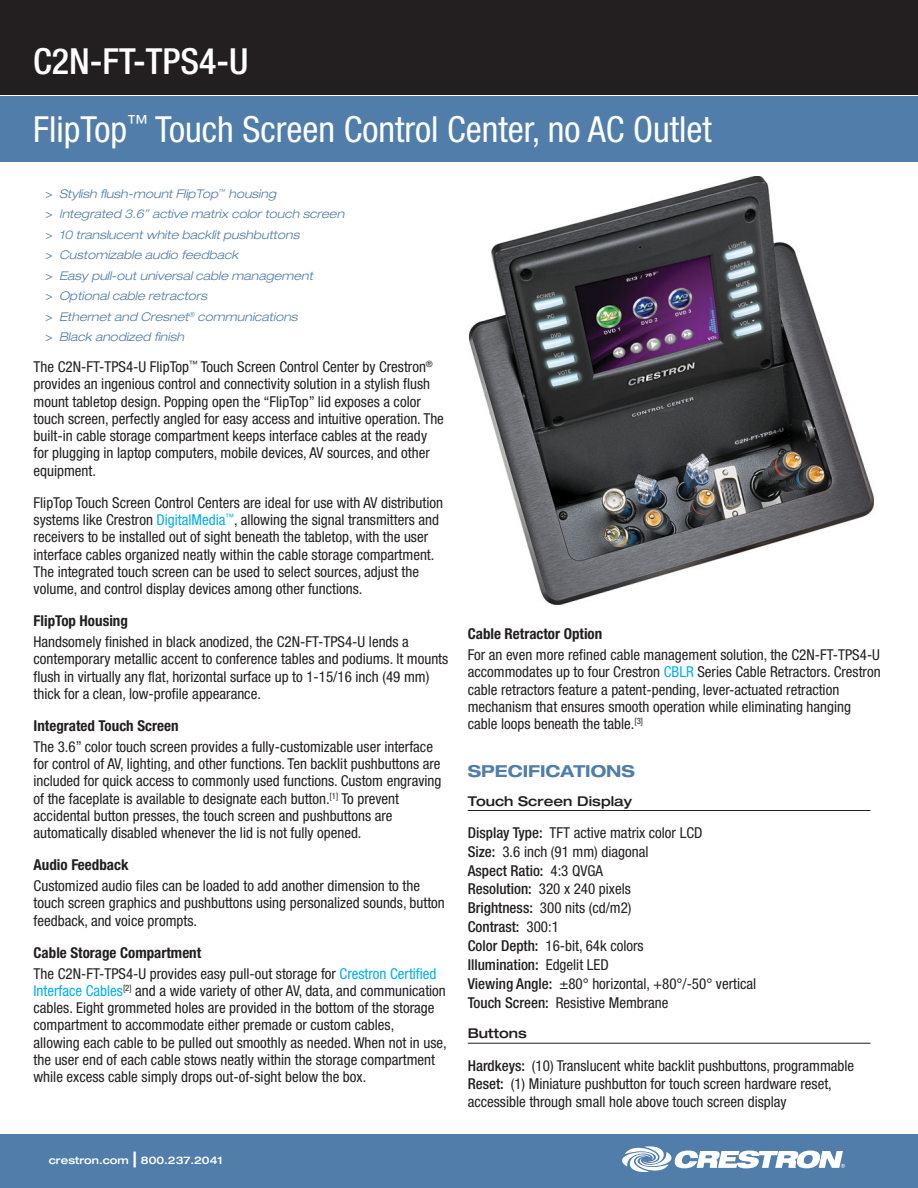
<style>
.page{position:relative;width:918px;height:1188px;background:#fff}
.page>*{position:absolute;margin:0;border:0;box-sizing:border-box;transform-origin:0 0}
.t1{font:condensed 36px "Helvetica Neue LT Std";color:#fff}
.t2{font:500 condensed 36px "Helvetica Neue LT Std";color:#fff}
.SPECIFICATIONS_title{font:700 expanded 16.5px "Helvetica Neue LT Std";color:#517daa}
.spec_description{font:condensed 15px/17.2px "Helvetica Neue LT Std";color:#231f20}
.bold_copy_headings{font:700 condensed 15px "Helvetica Neue LT Std";color:#231f20}
.spec_description-2{font:500 condensed 15px "Helvetica Neue LT Std";color:#231f20}
.spec_header{font:500 expanded 13.5px "Helvetica Neue LT Std";color:#231f20}
.key_features{font:italic 300 expanded 12px "Helvetica Neue LT Std";color:#517daa}
.t3{font:500 expanded 10.5px "Helvetica Neue LT Std";color:#fff}
.s1{font-weight:400;font-style:normal;font-stretch:condensed}
.s2{color:#00aeef}
.s3{font-size:21px}
.s4{font-weight:500}
.s5{font-weight:400}
</style>
<div class="page">
<div style="left:0;top:0;width:918px;height:94px;background:#231f20"></div>
<div style="left:0;top:96px;width:918px;height:65px;background:#517daa"></div>
<div style="left:0;top:1134px;width:918px;height:54px;background:#517daa"></div>
<svg style="left:622px;top:1146px;width:223px;height:26px"></svg>
<img style="left:469px;top:176px;width:405px;height:429px">
<hr style="left:468px;top:810px;width:402px;height:1px;background:#231f20">
<hr style="left:468px;top:1043px;width:402px;height:1px;background:#231f20">
<p class="t2" style="left:33px;top:40px;width:217px">C2N-FT-TPS4-U</p>
<p class="t1" style="left:33px;top:108px;width:680px">FlipTop<sup>™</sup> Touch Screen Control Center, no AC Outlet</p>
<p class="key_features" style="left:46px;top:186px;width:232px"><span class="s1">&gt;</span> Stylish flush-mount FlipTop<sup>™</sup> housing</p>
<p class="key_features" style="left:46px;top:207px;width:300px"><span class="s1">&gt;</span> Integrated 3.6” active matrix color touch screen</p>
<p class="key_features" style="left:46px;top:227px;width:255px"><span class="s1">&gt;</span> 10 translucent white backlit pushbuttons</p>
<p class="key_features" style="left:46px;top:248px;width:194px"><span class="s1">&gt;</span> Customizable audio feedback</p>
<p class="key_features" style="left:46px;top:268px;width:269px"><span class="s1">&gt;</span> Easy pull-out universal cable management</p>
<p class="key_features" style="left:46px;top:289px;width:163px"><span class="s1">&gt;</span> Optional cable retractors</p>
<p class="key_features" style="left:46px;top:309px;width:254px"><span class="s1">&gt;</span> Ethernet and Cresnet<sup>®</sup> communications</p>
<p class="key_features" style="left:46px;top:330px;width:140px"><span class="s1">&gt;</span> Black anodized finish</p>
<p class="spec_description" style="left:34px;top:358px;width:412px">The C2N-FT-TPS4-U FlipTop<sup>™</sup> Touch Screen Control Center by Crestron<sup>® </sup>provides an ingenious control and connectivity solution in a stylish flush mount tabletop design. Popping open the “FlipTop” lid exposes a color touch screen, perfectly angled for easy access and intuitive operation. The built-in cable storage compartment keeps interface cables at the ready for plugging in laptop computers, mobile devices, AV sources, and other equipment.</p>
<p class="spec_description" style="left:34px;top:494px;width:411px">FlipTop Touch Screen Control Centers are ideal for use with AV distribution systems like Crestron <span class="s2">DigitalMedia</span><sup>™</sup>, allowing the signal transmitters and receivers to be installed out of sight beneath the tabletop, with the user interface cables organized neatly within the cable storage compartment.<br>The integrated touch screen can be used to select sources, adjust the volume, and control display devices among other functions.</p>
<p class="bold_copy_headings" style="left:34px;top:612px;width:96px">FlipTop Housing</p>
<p class="spec_description" style="left:34px;top:633px;width:416px">Handsomely finished in black anodized, the C2N-FT-TPS4-U lends a contemporary metallic accent to conference tables and podiums. It mounts flush in virtually any flat, horizontal surface up to 1-15/16 inch (49 mm) thick for a clean, low-profile appearance.</p>
<p class="bold_copy_headings" style="left:34px;top:717px;width:146px">Integrated Touch Screen</p>
<p class="spec_description" style="left:34px;top:738px;width:409px">The 3.6” color touch screen provides a fully-customizable user interface for control of AV, lighting, and other functions. Ten backlit pushbuttons are included for quick access to commonly used functions. Custom engraving of the faceplate is available to designate each button.<sup>[1]</sup> To prevent accidental button presses, the touch screen and pushbuttons are automatically disabled whenever the lid is not fully opened.</p>
<p class="bold_copy_headings" style="left:34px;top:856px;width:96px">Audio Feedback</p>
<p class="spec_description" style="left:34px;top:877px;width:413px">Customized audio files can be loaded to add another dimension to the touch screen graphics and pushbuttons using personalized sounds, button feedback, and voice prompts.</p>
<p class="bold_copy_headings" style="left:34px;top:944px;width:169px">Cable Storage Compartment</p>
<p class="spec_description" style="left:34px;top:965px;width:415px">The C2N-FT-TPS4-U provides easy pull-out storage for <span class="s2">Crestron Certified Interface Cables</span><sup>[2]</sup> and a wide variety of other AV, data, and communication cables. Eight grommeted holes are provided in the bottom of the storage compartment to accommodate either premade or custom cables,<br>allowing each cable to be pulled out smoothly as needed. When not in use, the user end of each cable stows neatly within the storage compartment while excess cable simply drops out-of-sight below the box.</p>
<p class="t3" style="left:49px;top:1153px;width:175px">crestron.com <span class="s3">|</span> 800.237.2041</p>
<p class="bold_copy_headings" style="left:468px;top:625px;width:136px">Cable Retractor Option</p>
<p class="spec_description" style="left:468px;top:646px;width:414px">For an even more refined cable management solution, the C2N-FT-TPS4-U accommodates up to four Crestron <span class="s2">CBLR</span> Series Cable Retractors. Crestron cable retractors feature a patent-pending, lever-actuated retraction mechanism that ensures smooth operation while eliminating hanging cable loops beneath the table.<sup>[3]</sup></p>
<p class="SPECIFICATIONS_title" style="left:468px;top:760px;width:169px">SPECIFICATIONS</p>
<p class="spec_header" style="left:468px;top:792px;width:166px">Touch Screen Display</p>
<p class="spec_description" style="left:468px;top:824px;width:236px"><span class="s4">Display Type:</span> TFT active matrix color LCD</p>
<p class="spec_description" style="left:468px;top:843px;width:182px"><span class="s4">Size:</span> 3.6 inch (91 mm) diagonal</p>
<p class="spec_description-2" style="left:468px;top:861px;width:137px">Aspect Ratio: <span class="s5">4:3 QVGA</span></p>
<p class="spec_description" style="left:468px;top:880px;width:165px"><span class="s4">Resolution:</span> 320 x 240 pixels</p>
<p class="spec_description" style="left:468px;top:899px;width:165px"><span class="s4">Brightness:</span> 300 nits (cd/m2)</p>
<p class="spec_description-2" style="left:468px;top:918px;width:93px">Contrast: <span class="s5">300:1</span></p>
<p class="spec_description" style="left:468px;top:937px;width:177px"><span class="s4">Color Depth:</span> 16-bit, 64k colors</p>
<p class="spec_description-2" style="left:468px;top:956px;width:143px">Illumination: <span class="s5">Edgelit LED</span></p>
<p class="spec_description" style="left:468px;top:975px;width:290px"><span class="s4">Viewing Angle:</span> ±80° horizontal, +80°/-50° vertical</p>
<p class="spec_description" style="left:468px;top:994px;width:202px"><span class="s4">Touch Screen:</span> Resistive Membrane</p>
<p class="spec_header" style="left:468px;top:1025px;width:61px">Buttons</p>
<p class="spec_description" style="left:468px;top:1056px;width:388px"><span class="s4">Hardkeys:</span> (10) Translucent white backlit pushbuttons, programmable</p>
<p class="spec_description" style="left:468px;top:1075px;width:366px"><span class="s4">Reset:</span> (1) Miniature pushbutton for touch screen hardware reset, accessible through small hole above touch screen display</p>
</div>
